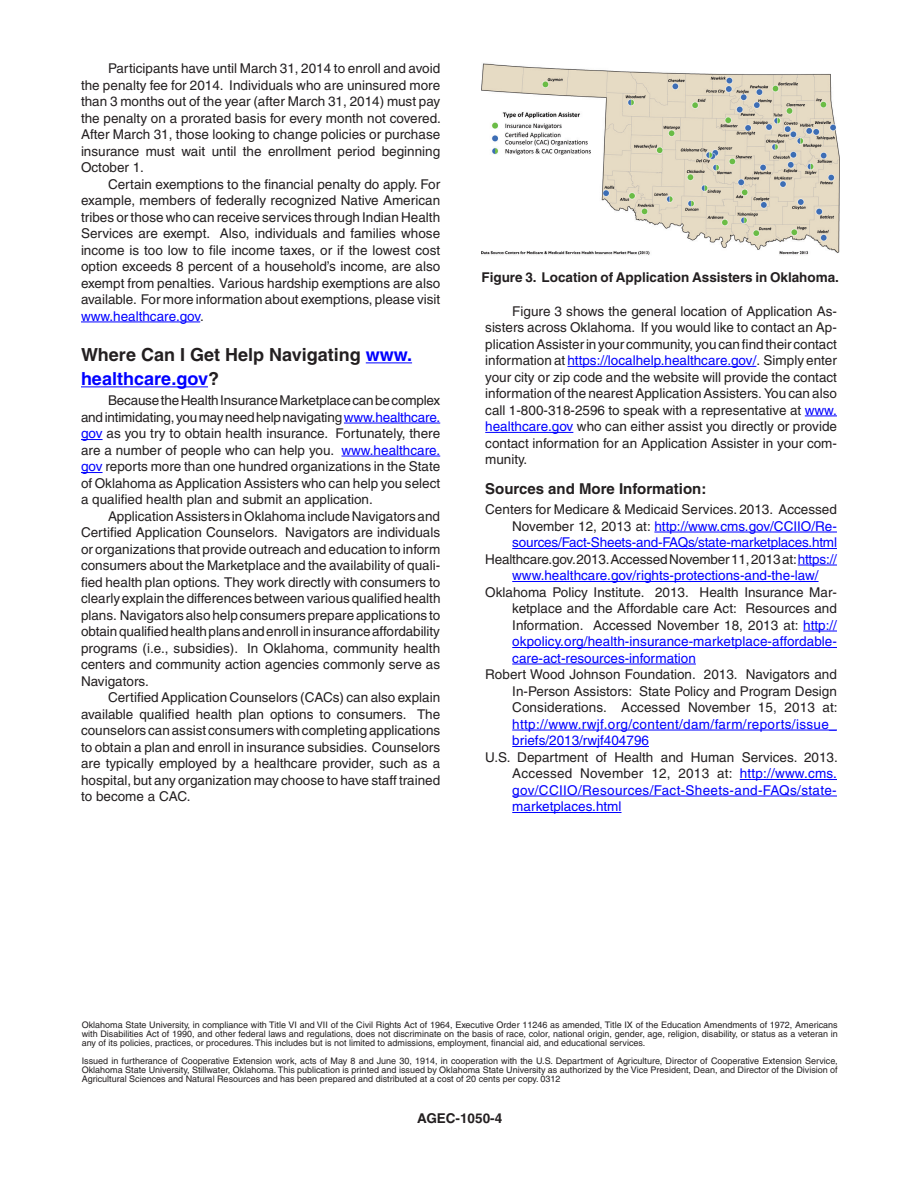
<style>
.page{position:relative;width:918px;height:1188px;background:#fff}
.page>*{position:absolute;margin:0;border:0;box-sizing:border-box;transform-origin:0 0}
.Subhead_1{font:700 18px/24px "Helvetica";color:#231f20}
.Subhead_2{font:700 15px "Helvetica";color:#231f20}
.Body_Text{font:13.5px/16.5px "Helvetica";color:#231f20;text-align:justify}
.Numbered_Text{font:13.5px/16.5px "Helvetica";color:#231f20;text-align:justify}
.Numbered_Text-2{font:13.5px/16.5px "Helvetica";letter-spacing:-.015em;color:#00f;text-align:justify}
.Body_Text-2{font:700 13.5px "Helvetica";color:#231f20}
.Cost{font:9px/9px "Helvetica";color:#231f20;text-align:justify}
.s1{color:#00f}
.s2{color:#231f20}
</style>
<div class="page">
<hr style="left:81px;top:322px;width:119px;height:1px;background:#00f">
<hr style="left:366px;top:362px;width:46px;height:1px;background:#00f">
<hr style="left:81px;top:386px;width:127px;height:1px;background:#00f">
<hr style="left:344px;top:423px;width:96px;height:1px;background:#00f">
<svg style="left:81px;top:439px;width:22px;height:1px"></svg>
<hr style="left:341px;top:456px;width:99px;height:1px;background:#00f">
<svg style="left:81px;top:472px;width:22px;height:1px"></svg>
<hr style="left:567px;top:366px;width:189px;height:1px;background:#00f">
<hr style="left:805px;top:416px;width:32px;height:1px;background:#00f">
<hr style="left:485px;top:432px;width:88px;height:1px;background:#00f">
<hr style="left:654px;top:532px;width:183px;height:1px;background:#00f">
<hr style="left:512px;top:548px;width:325px;height:1px;background:#00f">
<hr style="left:798px;top:565px;width:39px;height:1px;background:#00f">
<hr style="left:512px;top:581px;width:307px;height:1px;background:#00f">
<hr style="left:803px;top:631px;width:34px;height:1px;background:#00f">
<hr style="left:512px;top:647px;width:325px;height:1px;background:#00f">
<hr style="left:512px;top:664px;width:184px;height:1px;background:#00f">
<hr style="left:512px;top:730px;width:325px;height:1px;background:#00f">
<hr style="left:512px;top:746px;width:137px;height:1px;background:#00f">
<hr style="left:740px;top:779px;width:97px;height:1px;background:#00f">
<hr style="left:512px;top:796px;width:325px;height:1px;background:#00f">
<hr style="left:512px;top:812px;width:110px;height:1px;background:#00f">
<img style="left:482px;top:63px;width:358px;height:192px">
<p class="Body_Text" style="left:81px;top:60px;width:362px;text-indent:27px">Participants have until March 31, 2014 to enroll and avoid the penalty fee for 2014. Individuals who are uninsured more than 3 months out of the year (after March 31, 2014) must pay the penalty on a prorated basis for every month not covered.<br>After March 31, those looking to change policies or purchase insurance must wait until the enrollment period beginning October 1.</p>
<p class="Body_Text" style="left:81px;top:176px;width:361px;text-indent:27px">Certain exemptions to the financial penalty do apply. For example, members of federally recognized Native American tribes or those who can receive services through Indian Health Services are exempt. Also, individuals and families whose income is too low to file income taxes, or if the lowest cost option exceeds 8 percent of a household’s income, are also exempt from penalties. Various hardship exemptions are also available. For more information about exemptions, please visit <span class="s1">www.healthcare.gov</span>.</p>
<p class="Subhead_1" style="left:81px;top:342px;width:333px">Where Can I Get Help Navigating <span class="s1">www. healthcare.gov</span>?</p>
<p class="Body_Text" style="left:81px;top:392px;width:361px;text-indent:27px">Because the Health Insurance Marketplace can be complex and intimidating, you may need help navigating <span class="s1">www.healthcare. gov</span> as you try to obtain health insurance. Fortunately, there are a number of people who can help you. <span class="s1">www.healthcare. gov</span> reports more than one hundred organizations in the State of Oklahoma as Application Assisters who can help you select a qualified health plan and submit an application.</p>
<p class="Body_Text" style="left:81px;top:508px;width:361px;text-indent:27px">Application Assisters in Oklahoma include Navigators and Certified Application Counselors. Navigators are individuals or organizations that provide outreach and education to inform consumers about the Marketplace and the availability of quali&shy;fied health plan options. They work directly with consumers to clearly explain the differences between various qualified health plans. Navigators also help consumers prepare applications to obtain qualified health plans and enroll in insurance affordability programs (i.e., subsidies). In Oklahoma, community health centers and community action agencies commonly serve as Navigators.</p>
<p class="Body_Text" style="left:81px;top:689px;width:361px;text-indent:27px">Certified Application Counselors (CACs) can also explain available qualified health plan options to consumers. The counselors can assist consumers with completing applications to obtain a plan and enroll in insurance subsidies. Counselors are typically employed by a healthcare provider, such as a hospital, but any organization may choose to have staff trained to become a CAC.</p>
<p class="Body_Text-2" style="left:482px;top:269px;width:359px">Figure 3. Location of Application Assisters in Oklahoma.</p>
<p class="Body_Text" style="left:485px;top:303px;width:353px;text-indent:27px">Figure 3 shows the general location of Application As&shy;sisters across Oklahoma. If you would like to contact an Ap&shy;plication Assister in your community, you can find their contact information at <span class="s1">https://localhelp.healthcare.gov/</span>. Simply enter your city or zip code and the website will provide the contact information of the nearest Application Assisters. You can also call 1-800-318-2596 to speak with a representative at <span class="s1">www. healthcare.gov</span> who can either assist you directly or provide contact information for an Application Assister in your com&shy;munity.</p>
<p class="Subhead_2" style="left:485px;top:480px;width:223px">Sources and More Information:</p>
<p class="Numbered_Text-2" style="left:512px;top:501px;width:326px;text-indent:-27px"><span class="s2">Centers for Medicare &amp; Medicaid Services. 2013. Accessed November 12, 2013 at:</span> http://www.cms.gov/CCIIO/Re&shy;sources/Fact-Sheets-and-FAQs/state-marketplaces.html</p>
<p class="Numbered_Text-2" style="left:512px;top:551px;width:326px;text-indent:-27px"><span class="s2">Healthcare.gov. 2013. Accessed November 11, 2013 at:</span> https:// www.healthcare.gov/rights-protections-and-the-law/</p>
<p class="Numbered_Text" style="left:512px;top:584px;width:326px;text-indent:-27px">Oklahoma Policy Institute. 2013. Health Insurance Mar&shy;ketplace and the Affordable care Act: Resources and Information. Accessed November 18, 2013 at: <span class="s1">http:// okpolicy.org/health-insurance-marketplace-affordable&shy;care-act-resources-information</span></p>
<p class="Numbered_Text" style="left:512px;top:666px;width:327px;text-indent:-27px">Robert Wood Johnson Foundation. 2013. Navigators and In-Person Assistors: State Policy and Program Design Considerations. Accessed November 15, 2013 at: <span class="s1">http://www.rwjf.org/content/dam/farm/reports/issue_ briefs/2013/rwjf404796</span></p>
<p class="Numbered_Text-2" style="left:512px;top:749px;width:327px;text-indent:-27px"><span class="s2">U.S. Department of Health and Human Services. 2013.<br>Accessed November 12, 2013 at:</span> http://www.cms. gov/CCIIO/Resources/Fact-Sheets-and-FAQs/state&shy;marketplaces.html</p>
<p class="Cost" style="left:82px;top:1021px;width:758px">Oklahoma State University, in compliance with Title VI and VII of the Civil Rights Act of 1964, Executive Order 11246 as amended, Title IX of the Education Amendments of 1972, Americans with Disabilities Act of 1990, and other federal laws and regulations, does not discriminate on the basis of race, color, national origin, gender, age, religion, disability, or status as a veteran in any of its policies, practices, or procedures. This includes but is not limited to admissions, employment, financial aid, and educational services.</p>
<p class="Cost" style="left:82px;top:1057px;width:758px">Issued in furtherance of Cooperative Extension work, acts of May 8 and June 30, 1914, in cooperation with the U.S. Department of Agriculture, Director of Cooperative Extension Service, Oklahoma State University, Stillwater, Oklahoma. This publication is printed and issued by Oklahoma State University as authorized by the Vice President, Dean, and Director of the Division of Agricultural Sciences and Natural Resources and has been prepared and distributed at a cost of 20 cents per copy. 0312</p>
<p class="Body_Text-2" style="left:417px;top:1110px;width:86px">AGEC-1050-4</p>
</div>
